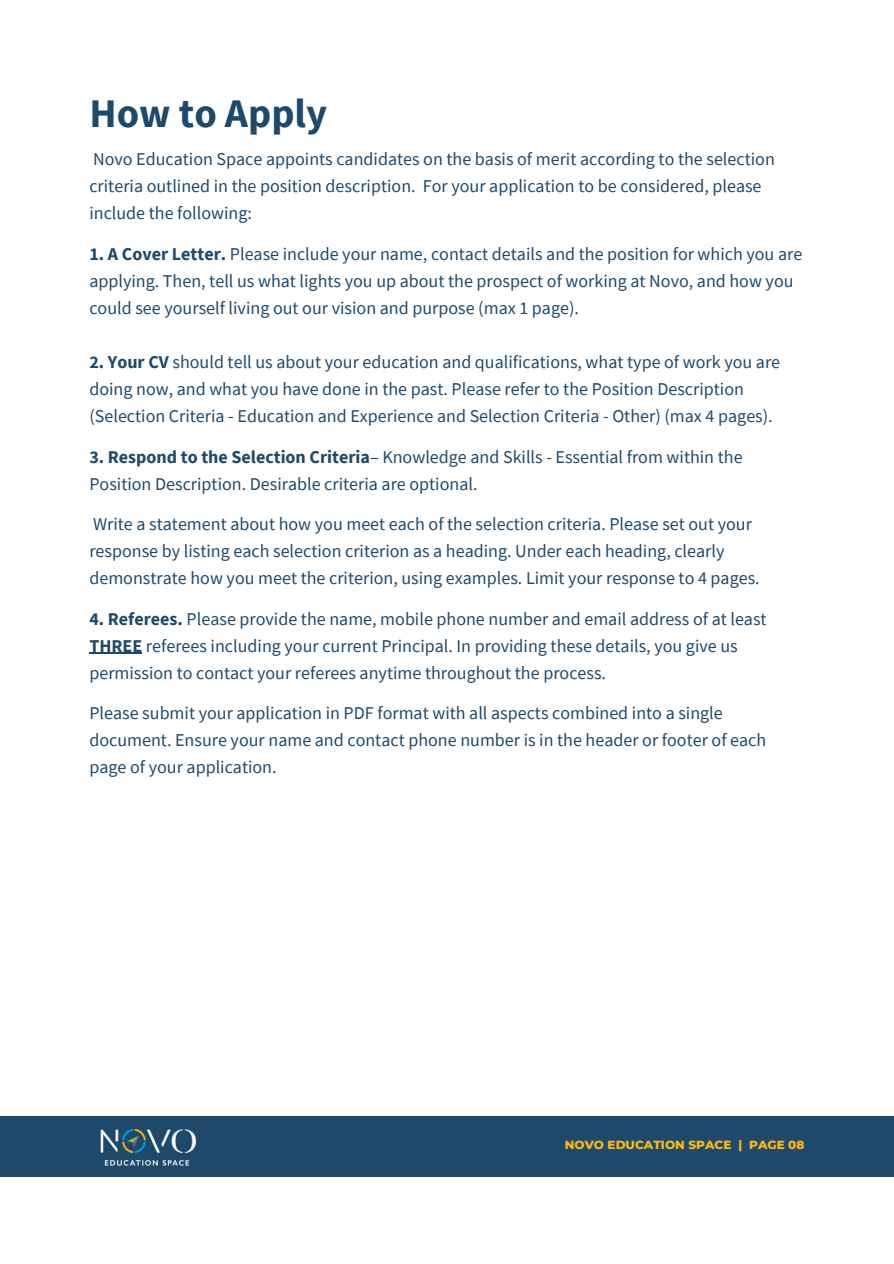
<style>
.page{position:relative;width:894px;height:1264px;background:#fff}
.page>*{position:absolute;margin:0;border:0;box-sizing:border-box;transform-origin:0 0}
.t1{font:700 40.5px "Source Sans Pro";color:#1e496b}
.t2{font:18px/27px "Source Sans Pro";color:#1e496b}
.t3{font:800 12px "Montserrat";color:#fdb813}
.s1{font-weight:700}
</style>
<div class="page">
<div style="left:0;top:1116px;width:893px;height:60px;background:#1e496b"></div>
<img style="left:100px;top:1128px;width:97px;height:38px">
<hr style="left:89px;top:653px;width:53px;height:1px;background:#1e496b">
<h2 class="t1" style="left:89px;top:87px;width:239px">How to Apply</h2>
<h2 class="t2" style="left:89px;top:145px;width:686px">Novo Education Space appoints candidates on the basis of merit according to the selection criteria outlined in the position description. For your application to be considered, please include the following:</h2>
<h2 class="t2" style="left:89px;top:240px;width:714px"><span class="s1">1. A Cover Letter.</span> Please include your name, contact details and the position for which you are applying. Then, tell us what lights you up about the prospect of working at Novo, and how you could see yourself living out our vision and purpose (max 1 page).</h2>
<h2 class="t2" style="left:89px;top:348px;width:692px"><span class="s1">2. Your CV</span> should tell us about your education and qualifications, what type of work you are doing now, and what you have done in the past. Please refer to the Position Description (Selection Criteria - Education and Experience and Selection Criteria - Other) (max 4 pages).</h2>
<p class="t2" style="left:89px;top:442px;width:654px"><span class="s1">3. Respond to the Selection Criteria</span>– Knowledge and Skills - Essential from within the<br>Position Description. Desirable criteria are optional.</p>
<p class="t2" style="left:89px;top:510px;width:671px">Write a statement about how you meet each of the selection criteria. Please set out your response by listing each selection criterion as a heading. Under each heading, clearly demonstrate how you meet the criterion, using examples. Limit your response to 4 pages.</p>
<p class="t2" style="left:89px;top:605px;width:678px"><span class="s1">4. Referees.</span> Please provide the name, mobile phone number and email address of at least<br><span class="s1">THREE</span> referees including your current Principal. In providing these details, you give us permission to contact your referees anytime throughout the process.</p>
<p class="t2" style="left:89px;top:699px;width:678px">Please submit your application in PDF format with all aspects combined into a single document. Ensure your name and contact phone number is in the header or footer of each page of your application.</p>
<h1 class="t3" style="left:564px;top:1137px;width:241px">NOVO EDUCATION SPACE | PAGE 08</h1>
</div>
